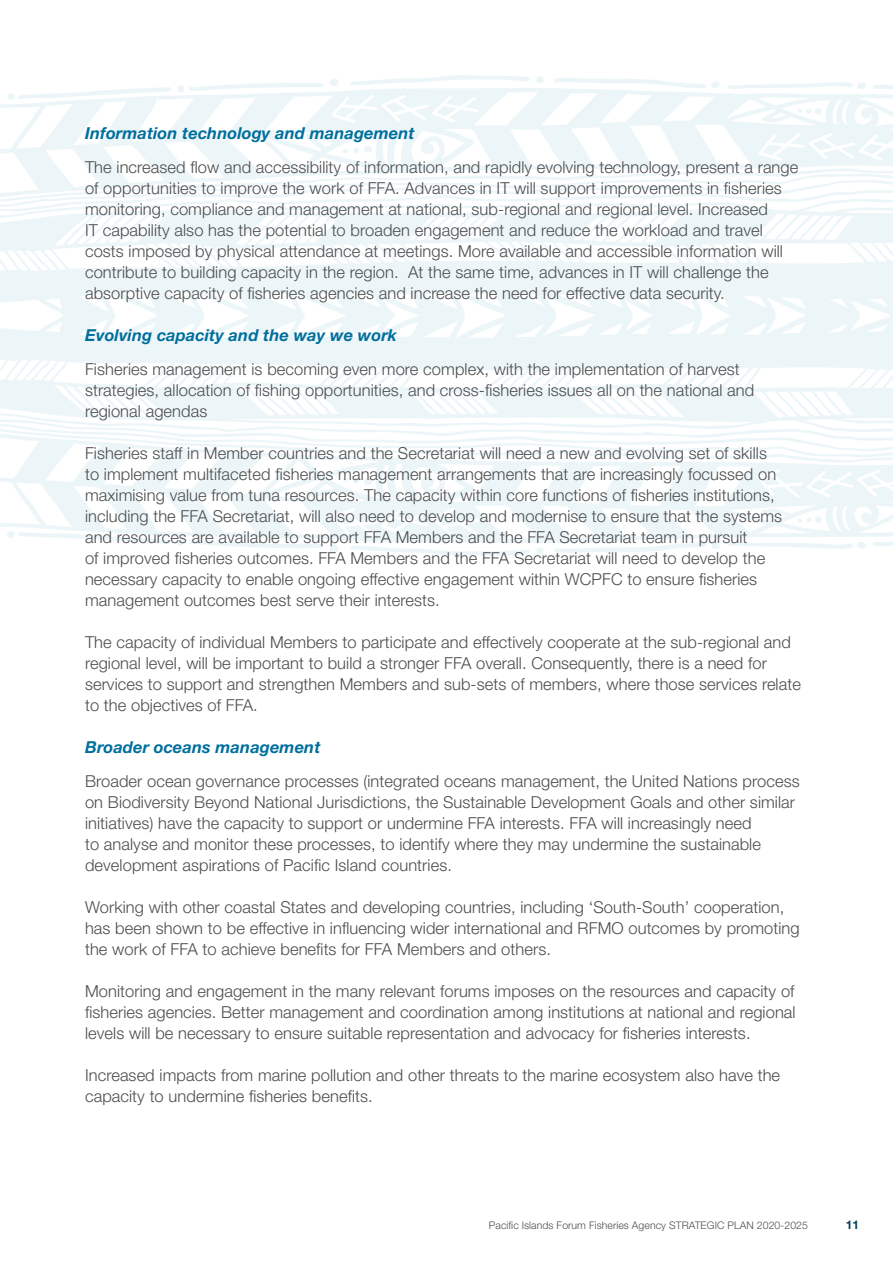
<style>
.page{position:relative;width:893px;height:1263px;background:#fff}
.page>*{position:absolute;margin:0;border:0;box-sizing:border-box;transform-origin:0 0}
.t1{font:300 16.5px/21px "Helvetica Neue LT Std";letter-spacing:.005em;color:#4d4d4f}
.t2{font:italic 700 16.5px "Helvetica Neue LT Std";letter-spacing:.005em;color:#006f9d}
.t3{font:700 12px "Helvetica Neue LT Std";color:#004062}
.t4{font:300 10.5px "Helvetica Neue LT Std";letter-spacing:.005em;color:#4d4d4f}
</style>
<div class="page">
<svg style="left:0;top:75px;width:893px;height:481px;fill:#ecf6f8"></svg>
<p class="t2" style="left:85px;top:123px;width:331px">Information technology and management</p>
<p class="t1" style="left:85px;top:156px;width:715px">The increased flow and accessibility of information, and rapidly evolving technology, present a range of opportunities to improve the work of FFA. Advances in IT will support improvements in fisheries monitoring, compliance and management at national, sub-regional and regional level. Increased<br>IT capability also has the potential to broaden engagement and reduce the workload and travel costs imposed by physical attendance at meetings. More available and accessible information will contribute to building capacity in the region. At the same time, advances in IT will challenge the absorptive capacity of fisheries agencies and increase the need for effective data security.</p>
<p class="t2" style="left:85px;top:325px;width:313px">Evolving capacity and the way we work</p>
<p class="t1" style="left:85px;top:358px;width:671px">Fisheries management is becoming even more complex, with the implementation of harvest strategies, allocation of fishing opportunities, and cross-fisheries issues all on the national and regional agendas</p>
<p class="t1" style="left:85px;top:442px;width:693px">Fisheries staff in Member countries and the Secretariat will need a new and evolving set of skills to implement multifaceted fisheries management arrangements that are increasingly focussed on maximising value from tuna resources. The capacity within core functions of fisheries institutions, including the FFA</p>
<p class="t1" style="left:85px;top:505px;width:699px;text-indent:128px">Secretariat, will also need to develop and modernise to ensure that the systems and resources are available to support FFA</p>
<p class="t1" style="left:396px;top:526px;width:142px">Members and the FFA</p>
<p class="t1" style="left:559px;top:526px;width:189px">Secretariat team in pursuit</p>
<p class="t1" style="left:85px;top:547px;width:682px;text-indent:429px">Secretariat will need to develop the necessary capacity to enable ongoing effective engagement within WCPFC to ensure fisheries management outcomes best serve their interests.</p>
<p class="t1" style="left:85px;top:631px;width:707px">The capacity of individual Members to participate and effectively cooperate at the sub-regional and regional level, will be important to build a stronger FFA</p>
<p class="t1" style="left:85px;top:547px;width:244px">of improved fisheries outcomes. FFA</p>
<p class="t1" style="left:350px;top:547px;width:142px">Members and the FFA</p>
<p class="t1" style="left:85px;top:652px;width:717px;text-indent:391px">overall. Consequently, there is a need for services to support and strengthen Members and sub-sets of members, where those services relate to the objectives of FFA.</p>
<p class="t2" style="left:85px;top:737px;width:237px">Broader oceans management</p>
<p class="t1" style="left:85px;top:770px;width:716px">Broader ocean governance processes (integrated oceans management, the United Nations process on Biodiversity Beyond National Jurisdictions, the Sustainable Development Goals and other similar initiatives) have the capacity to support or undermine FFA</p>
<p class="t1" style="left:85px;top:812px;width:677px;text-indent:516px">will increasingly need to analyse and monitor these processes, to identify where they may undermine the sustainable development aspirations of Pacific Island countries.</p>
<p class="t1" style="left:85px;top:896px;width:701px">Working with other coastal States and developing countries, including ‘South-South’ cooperation, has been shown to be effective in influencing wider international and RFMO</p>
<p class="t1" style="left:500px;top:812px;width:80px">interests. FFA</p>
<p class="t1" style="left:628px;top:917px;width:173px">outcomes by promoting</p>
<p class="t1" style="left:85px;top:938px;width:96px">the work of FFA</p>
<p class="t1" style="left:203px;top:938px;width:173px">to achieve benefits for FFA</p>
<p class="t1" style="left:397px;top:938px;width:155px">Members and others.</p>
<p class="t1" style="left:85px;top:980px;width:712px;text-align:justify">Monitoring and engagement in the many relevant forums imposes on the resources and capacity of fisheries agencies. Better management and coordination among institutions at national and regional levels will be necessary to ensure suitable representation and advocacy for fisheries interests.</p>
<p class="t1" style="left:85px;top:1064px;width:697px">Increased impacts from marine pollution and other threats to the marine ecosystem also have the capacity to undermine fisheries benefits.</p>
<p class="t4" style="left:489px;top:1218px;width:320px">Pacific Islands Forum Fisheries Agency Strategic Plan 2020-2025</p>
<p class="t3" style="left:846px;top:1217px;width:15px">11</p>
</div>
